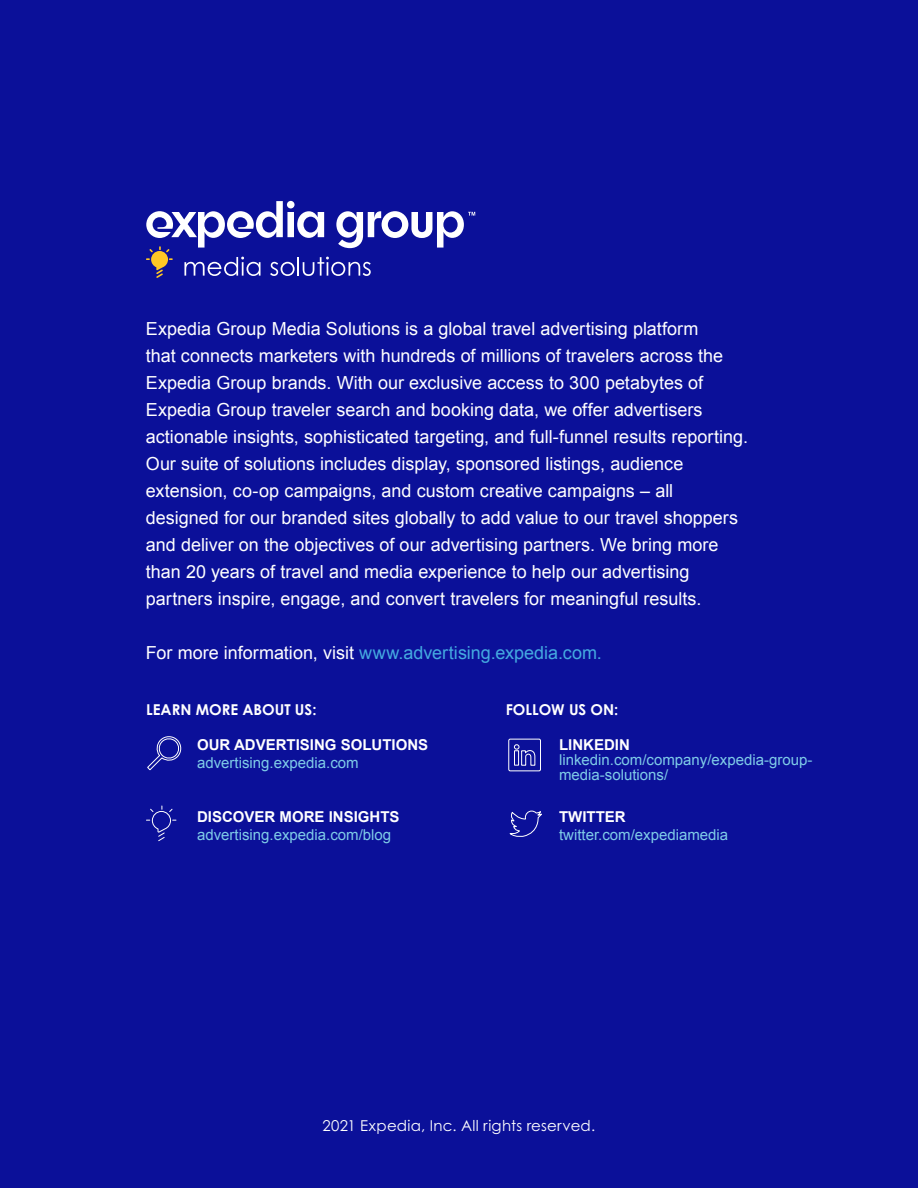
<style>
.page{position:relative;width:918px;height:1188px;background:#0b1099}
.page>*{position:absolute;margin:0;border:0;box-sizing:border-box;transform-origin:0 0}
.t1{font:18px/27px "Arial";color:#fff}
.t2{font:18px "Arial";color:#44aae0}
.t3{font:15px "Arial";color:#7fcce8}
.t4{font:700 15px "Arial";color:#fff}
.Body_Copy{font:15px "Century Gothic Std";letter-spacing:.02em;color:#fff}
.t5{font:700 15px "Century Gothic Std";color:#fff}
.s1{color:#fff}
</style>
<div class="page">
<svg style="left:146px;top:201px;width:329px;height:77px"></svg>
<svg style="left:508px;top:738px;width:33px;height:34px"></svg>
<svg style="left:146px;top:806px;width:30px;height:35px"></svg>
<svg style="left:147px;top:736px;width:35px;height:35px"></svg>
<svg style="left:509px;top:810px;width:33px;height:27px"></svg>
<p class="t1" style="left:146px;top:316px;width:604px">Expedia Group Media Solutions is a global travel advertising platform<br>that connects marketers with hundreds of millions of travelers across the Expedia Group brands. With our exclusive access to 300 petabytes of Expedia Group traveler search and booking data, we offer advertisers actionable insights, sophisticated targeting, and full-funnel results reporting.<br>Our suite of solutions includes display, sponsored listings, audience extension, co-op campaigns, and custom creative campaigns – all designed for our branded sites globally to add value to our travel shoppers and deliver on the objectives of our advertising partners. We bring more than 20 years of travel and media experience to help our advertising partners inspire, engage, and convert travelers for meaningful results.</p>
<p class="t2" style="left:146px;top:641px;width:458px"><span class="s1">For more information, visit</span> www.advertising.expedia.com.</p>
<p class="t5" style="left:146px;top:700px;width:172px">LEARN MORE ABOUT US:</p>
<p class="t5" style="left:506px;top:700px;width:114px">FOLLOW US ON:</p>
<p class="t4" style="left:559px;top:735px;width:72px">LINKEDIN</p>
<p class="t3" style="left:559px;top:750px;width:255px">linkedin.com/company/expedia-group-</p>
<p class="t3" style="left:559px;top:765px;width:111px">media-solutions/</p>
<p class="t4" style="left:197px;top:806px;width:204px">DISCOVER MORE INSIGHTS</p>
<p class="t3" style="left:197px;top:824px;width:196px">advertising.expedia.com/blog</p>
<p class="t4" style="left:197px;top:735px;width:233px">OUR ADVERTISING SOLUTIONS</p>
<p class="t3" style="left:197px;top:753px;width:163px">advertising.expedia.com</p>
<p class="t4" style="left:559px;top:807px;width:68px">TWITTER</p>
<p class="t3" style="left:559px;top:825px;width:171px">twitter.com/expediamedia</p>
<p class="Body_Copy" style="left:322px;top:1116px;width:274px">2021 Expedia, Inc. All rights reserved.</p>
</div>
